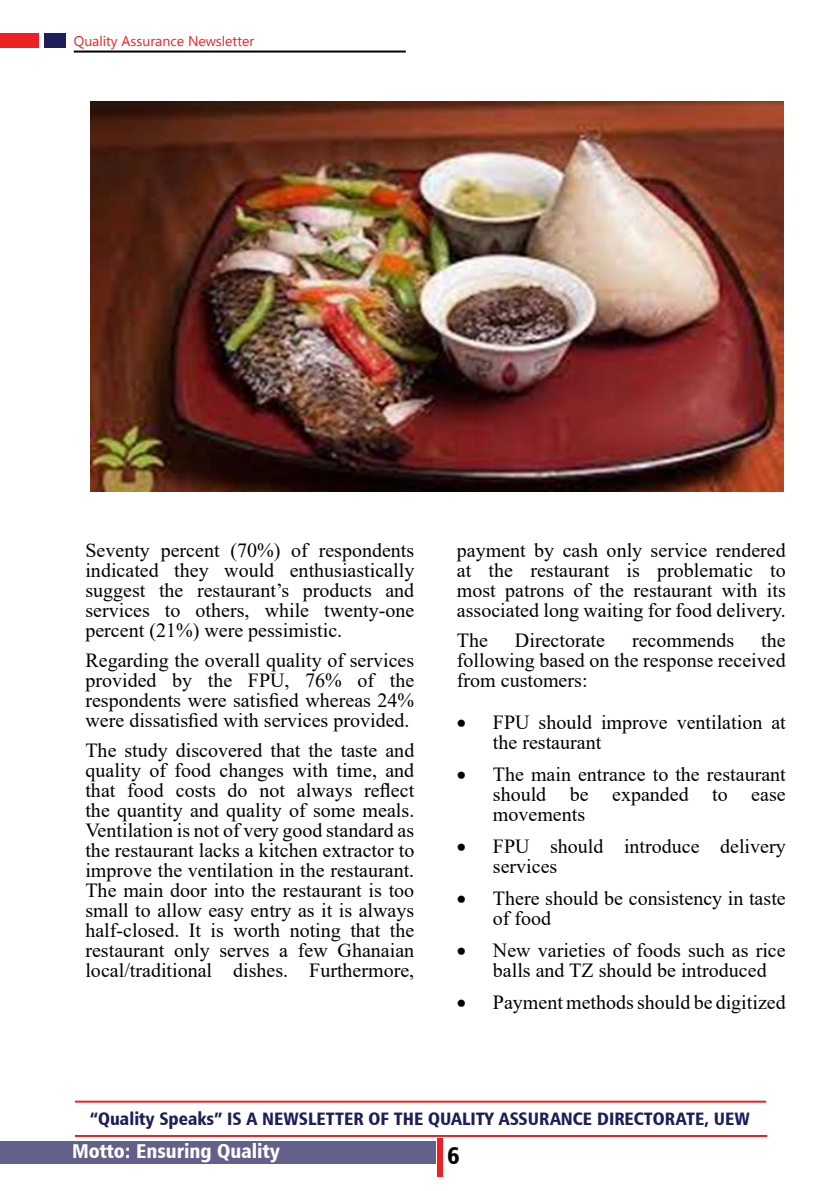
<style>
.page{position:relative;width:840px;height:1191px;background:#fff}
.page>*{position:absolute;margin:0;border:0;box-sizing:border-box;transform-origin:0 0}
.t1{font:24px "Humanist 777 BT Black Condensed B";color:#000}
.t2{font:20px/20px "Times New Roman";color:#000;text-align:justify}
.t3{font:20px "Humanist 777 BT Black Condensed B";color:#fff}
.t4{font:18px "Humanist 777 BT Black Condensed B";color:#1f1d5a}
.t5{font:14px "Myanmar Text";color:#ed2124}
</style>
<div class="page">
<hr style="left:74px;top:51px;width:331px;height:2px;background:#000">
<div style="left:0;top:34px;width:39px;height:14px;background:#ed2124"></div>
<div style="left:44px;top:34px;width:21px;height:14px;background:#201d5b"></div>
<div style="left:0;top:1141px;width:435px;height:23px;background:#63618c"></div>
<div style="left:437px;top:1137px;width:5px;height:39px;background:#ed2124"></div>
<hr style="left:75px;top:1100px;width:690px;height:2px;background:#ed2124">
<hr style="left:75px;top:1135px;width:691px;height:2px;background:#ed2124">
<img style="left:91px;top:101px;width:692px;height:390px">
<p class="t5" style="left:74px;top:33px;width:182px">Quality Assurance Newsletter</p>
<p class="t2" style="left:85px;top:539px;width:330px">Seventy percent (70%) of respondents indicated they would enthusiastically suggest the restaurant’s products and services to others, while twenty-one percent (21%) were pessimistic.</p>
<p class="t2" style="left:85px;top:649px;width:330px">Regarding the overall quality of services provided by the FPU, 76% of the respondents were satisfied whereas 24% were dissatisfied with services provided.</p>
<p class="t2" style="left:85px;top:739px;width:330px">The study discovered that the taste and quality of food changes with time, and that food costs do not always reflect the quantity and quality of some meals.<br>Ventilation is not of very good standard as the restaurant lacks a kitchen extractor to improve the ventilation in the restaurant.<br>The main door into the restaurant is too small to allow easy entry as it is always half-closed. It is worth noting that the restaurant only serves a few Ghanaian local/traditional dishes. Furthermore,</p>
<p class="t2" style="left:456px;top:539px;width:330px">payment by cash only service rendered at the restaurant is problematic to most patrons of the restaurant with its associated long waiting for food delivery.</p>
<p class="t2" style="left:456px;top:629px;width:33px">The</p>
<p class="t2" style="left:514px;top:629px;width:91px">Directorate</p>
<p class="t2" style="left:631px;top:629px;width:104px">recommends</p>
<p class="t2" style="left:456px;top:629px;width:330px;text-indent:304px">the following based on the response received from customers:</p>
<p class="t2" style="left:492px;top:711px;width:294px;text-indent:-36px">• FPU should improve ventilation at the restaurant</p>
<p class="t2" style="left:492px;top:763px;width:294px;text-indent:-36px">• The main entrance to the restaurant should be expanded to ease movements</p>
<p class="t2" style="left:492px;top:835px;width:294px;text-indent:-36px">• FPU should introduce delivery services</p>
<p class="t2" style="left:492px;top:887px;width:294px;text-indent:-36px">• There should be consistency in taste of food</p>
<p class="t2" style="left:492px;top:939px;width:294px;text-indent:-36px">• New varieties of foods such as rice balls and TZ should be introduced</p>
<p class="t2" style="left:456px;top:991px;width:330px">• Payment methods should be digitized</p>
<p class="t4" style="left:90px;top:1106px;width:661px">“Quality Speaks” IS A NEWSLETTER OF THE QUALITY ASSURANCE DIRECTORATE, UEW</p>
<p class="t3" style="left:72px;top:1138px;width:209px">Motto: Ensuring Quality</p>
<p class="t1" style="left:447px;top:1140px;width:14px">6</p>
</div>
